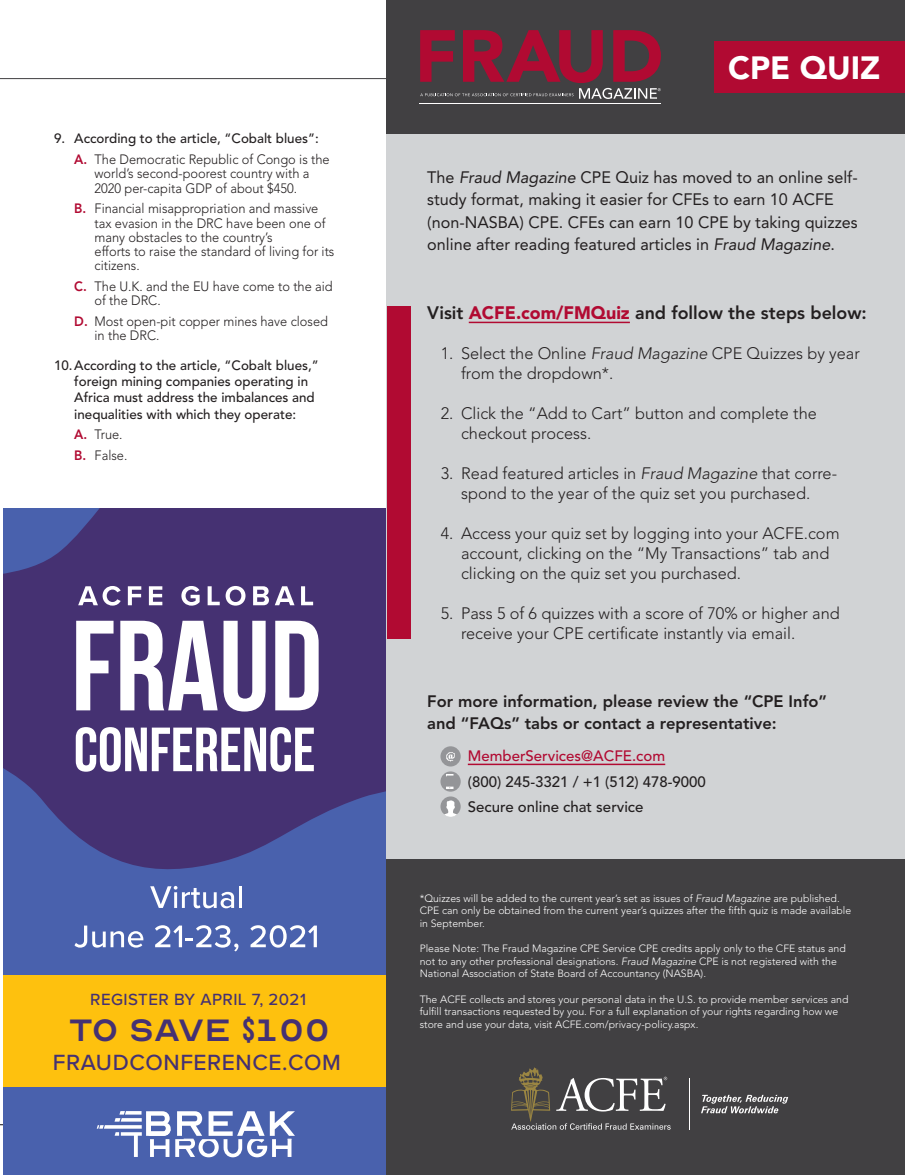
<style>
.page{position:relative;width:905px;height:1175px;background:#fff}
.page>*{position:absolute;margin:0;border:0;box-sizing:border-box;transform-origin:0 0}
.t1{font:42.9px "Optician Sans";letter-spacing:-.005em;color:#453172}
.t2{font:900 31.95px "Avenir";color:#fff}
.t3{font:500 22.8px "Proxima Nova";letter-spacing:.025em;color:#453172}
.t4{font:800 18px "Avenir";color:#231f20}
.t5{font:500 16.8px "Proxima Nova";letter-spacing:.025em;color:#453172}
.t6{font:300 16.5px/19.8px "Avenir";color:#231f20}
.t7{font:16.5px/22.5px "Avenir";color:#231f20}
.t8{font:800 16.5px/22.5px "Avenir";color:#231f20}
.t9{font:500 15px/25.5px "Avenir";color:#231f20}
.t10{font:500 15px "Avenir";color:#b10a32}
.t11{font:300 13.5px/14.2px "Avenir";color:#231f20;scale:.95 1}
.t12{font:500 13.5px/16.2px "Avenir";color:#231f20}
.t13{font:300 10.5px/12.6px "Avenir";color:#fff}
.s1{font-weight:800;color:#b10a32}
.s2{font-weight:300}
.s3{font-family:"Bebas Neue Pro";font-weight:700;font-size:32.7px}
.s4{font-style:italic}
.s5{font-weight:900;color:#b10a32}
</style>
<div class="page">
<hr style="left:0;top:78px;width:393px;height:1px;background:#414042">
<hr style="left:0;top:1124px;width:393px;height:1px;background:#414042">
<div style="left:3px;top:508px;width:388px;height:666px;background:#4961ad"></div>
<svg style="left:3px;top:508px;width:384px;height:371px;fill:#453172"></svg>
<svg style="left:150px;top:886px;width:84px;height:22px"></svg>
<hr style="left:239px;top:886px;width:3px;height:22px;background:#fff">
<svg style="left:74px;top:925px;width:69px;height:22px"></svg>
<svg style="left:155px;top:925px;width:83px;height:26px"></svg>
<svg style="left:250px;top:925px;width:67px;height:22px"></svg>
<svg style="left:78px;top:586px;width:43px;height:19px"></svg>
<svg style="left:128px;top:586px;width:13px;height:19px"></svg>
<svg style="left:149px;top:586px;width:13px;height:19px"></svg>
<svg style="left:181px;top:586px;width:19px;height:19px"></svg>
<svg style="left:208px;top:586px;width:37px;height:19px"></svg>
<svg style="left:253px;top:586px;width:16px;height:19px"></svg>
<svg style="left:275px;top:586px;width:19px;height:19px"></svg>
<svg style="left:301px;top:586px;width:12px;height:19px"></svg>
<svg style="left:76px;top:620px;width:37px;height:90px;background:#a89fbd"></svg>
<svg style="left:120px;top:620px;width:145px;height:91px;background:#b2aac5"></svg>
<svg style="left:275px;top:620px;width:43px;height:90px;background:#c8c2d5"></svg>
<svg style="left:76px;top:727px;width:238px;height:44px;background:#aba2bf"></svg>
<div style="left:3px;top:974px;width:388px;height:112px;background:#fec10e"></div>
<svg style="left:97px;top:1111px;width:198px;height:46px"></svg>
<div style="left:387px;top:133px;width:517px;height:726px;background:#d1d3d5"></div>
<div style="left:387px;top:859px;width:517px;height:315px;background:#414042"></div>
<hr style="left:469px;top:322px;width:161px;height:1px;background:#b10a32">
<hr style="left:468px;top:763px;width:197px;height:2px;background:#b10a32">
<div style="left:387px;top:0;width:517px;height:134px;background:#414042"></div>
<div style="left:714px;top:42px;width:190px;height:51px;background:#b10a32"></div>
<div style="left:387px;top:306px;width:24px;height:332px;background:#b10a32"></div>
<hr style="left:419px;top:104px;width:241px;height:1px;background:#fff">
<svg style="left:420px;top:30px;width:241px;height:69px"></svg>
<svg style="left:440px;top:771px;width:20px;height:20px"></svg>
<svg style="left:447px;top:775px;width:7px;height:13px"></svg>
<div style="left:440px;top:746px;width:20px;height:20px;background:#949598;border-radius:50%"></div>
<svg style="left:446px;top:752px;width:9px;height:9px"></svg>
<svg style="left:440px;top:796px;width:20px;height:20px"></svg>
<svg style="left:444px;top:800px;width:13px;height:17px"></svg>
<svg style="left:701px;top:1094px;width:87px;height:19px"></svg>
<hr style="left:688px;top:1078px;width:1px;height:52px;background:#fff">
<svg style="left:511px;top:1067px;width:159px;height:62px"></svg>
<p class="t12" style="left:74px;top:129px;width:257px;line-height:20.7px;text-indent:-20px">9. According to the article, “Cobalt blues”:<br><span class="s1">A.</span> <span class="s2">The Democratic Republic of Congo is the</span></p>
<p class="t11" style="left:95px;top:166px;width:228px">world’s second-poorest country with a<br>2020 per-capita GDP of about $450.</p>
<p class="t11" style="left:94px;top:201px;width:254px;text-indent:-20px"><span class="s1">B.</span> Financial misappropriation and massive tax evasion in the DRC have been one of many obstacles to the country’s<br>efforts to raise the standard of living for its citizens.</p>
<p class="t11" style="left:94px;top:279px;width:252px;text-indent:-20px"><span class="s1">C.</span> The U.K. and the EU have come to the aid of the DRC.</p>
<p class="t11" style="left:94px;top:314px;width:247px;text-indent:-20px"><span class="s1">D.</span> Most open-pit copper mines have closed in the DRC.</p>
<p class="t12" style="left:74px;top:357px;width:246px;text-indent:-20px">10.According to the article, “Cobalt blues,” foreign mining companies operating in Africa must address the imbalances and inequalities with which they operate:</p>
<p class="t11" style="left:74px;top:424px;width:57px;line-height:20.7px"><span class="s1">A.</span> True.<br><span class="s1">B.</span> False.</p>
<h3 class="t5" style="left:90px;top:987px;width:217px">REGISTER BY APRIL 7, 2021</h3>
<h1 class="t1" style="left:69px;top:1010px;width:263px">TO SAVE <span class="s3">$</span>100</h1>
<h3 class="t3" style="left:53px;top:1045px;width:289px">FRAUDCONFERENCE.COM</h3>
<h2 class="t2" style="left:728px;top:49px;width:154px">CPE QUIZ</h2>
<h3 class="t7" style="left:427px;top:166px;width:432px">The <span class="s4">Fraud Magazine</span> CPE Quiz has moved to an online self&shy;study format, making it easier for CFEs to earn 10 ACFE (non-NASBA) CPE. CFEs can earn 10 CPE by taking quizzes online after reading featured articles in <span class="s4">Fraud Magazine</span>.</h3>
<h3 class="t4" style="left:427px;top:302px;width:441px">Visit <span class="s5">ACFE.com/FMQuiz</span> and follow the steps below:</h3>
<h3 class="t6" style="left:461px;top:344px;width:400px;text-indent:-20px">1. Select the Online <span class="s4">Fraud Magazine</span> CPE Quizzes by year from the dropdown*.</h3>
<h3 class="t6" style="left:461px;top:404px;width:357px;text-indent:-20px">2. Click the “Add to Cart” button and complete the checkout process.</h3>
<h3 class="t6" style="left:441px;top:463px;width:398px;text-align:center">3. Read featured articles in <span class="s4">Fraud Magazine</span> that corre&shy;spond to the year of the quiz set you purchased.</h3>
<h3 class="t6" style="left:461px;top:523px;width:380px;text-indent:-20px">4. Access your quiz set by logging into your ACFE.com account, clicking on the “My Transactions” tab and clicking on the quiz set you purchased.</h3>
<h3 class="t6" style="left:461px;top:603px;width:380px;text-indent:-20px">5. Pass 5 of 6 quizzes with a score of 70% or higher and receive your CPE certificate instantly via email.</h3>
<h3 class="t8" style="left:427px;top:689px;width:401px">For more information, please review the “CPE Info” and “FAQs” tabs or contact a representative:</h3>
<h3 class="t10" style="left:468px;top:747px;width:199px">MemberServices@ACFE.com</h3>
<h3 class="t9" style="left:468px;top:769px;width:239px">(800) 245-3321 / +1 (512) 478-9000<br>Secure online chat service</h3>
<p class="t13" style="left:419px;top:891px;width:433px">*Quizzes will be added to the current year’s set as issues of <span class="s4">Fraud Magazine</span> are published.<br>CPE can only be obtained from the current year’s quizzes after the fifth quiz is made available in September.</p>
<p class="t13" style="left:419px;top:942px;width:427px">Please Note: The Fraud Magazine CPE Service CPE credits apply only to the CFE status and not to any other professional designations. <span class="s4">Fraud Magazine</span> CPE is not registered with the<br>National Association of State Board of Accountancy (NASBA).</p>
<p class="t13" style="left:419px;top:992px;width:430px">The ACFE collects and stores your personal data in the U.S. to provide member services and fulfill transactions requested by you. For a full explanation of your rights regarding how we store and use your data, visit ACFE.com/privacy-policy.aspx.</p>
</div>
